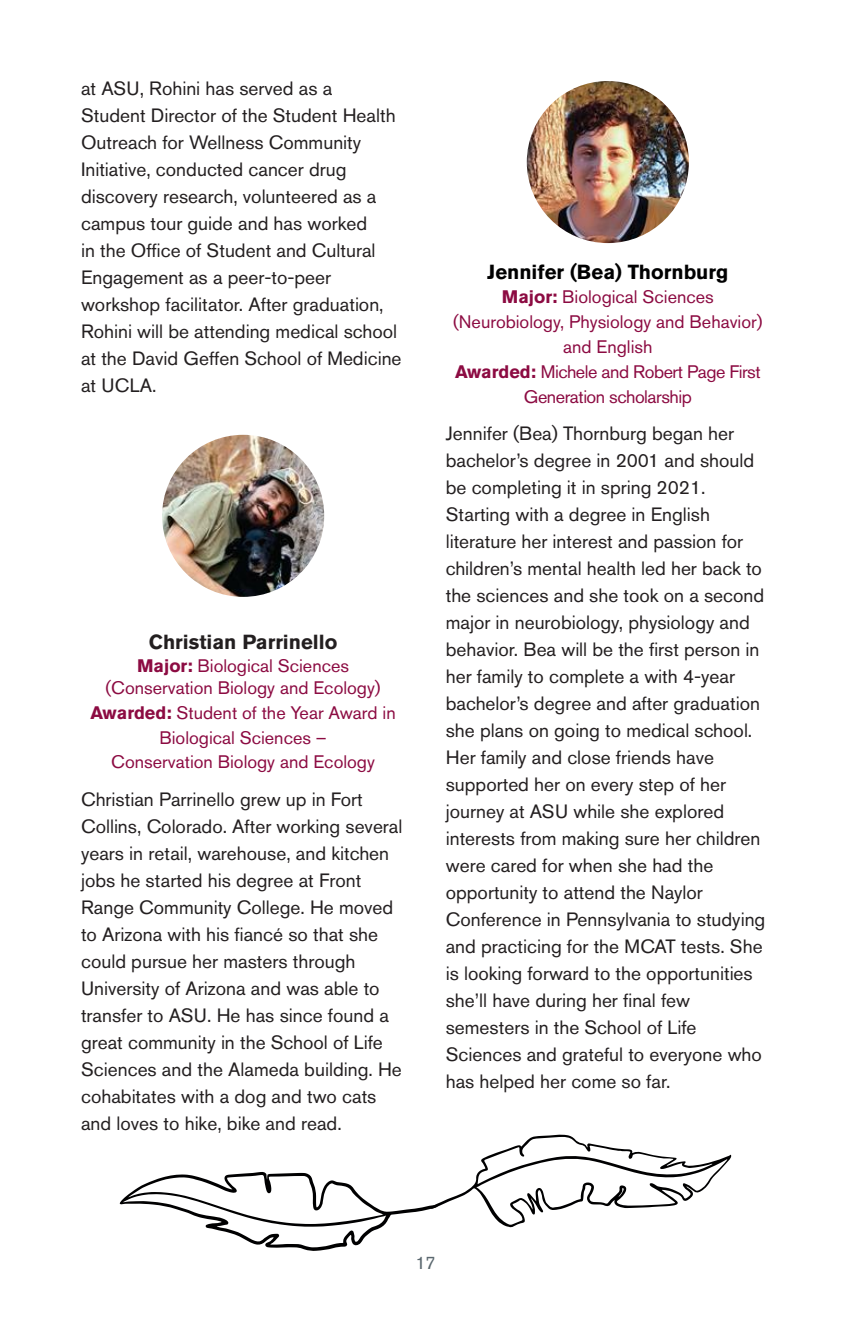
<style>
.page{position:relative;width:851px;height:1337px;background:#fff}
.page>*{position:absolute;margin:0;border:0;box-sizing:border-box;transform-origin:0 0}
._05_bio_text{font:700 20.25px "Akzidenz Grotesk Std";color:#000001}
._05_bio_text-2{font:700 20.25px "Akzidenz Grotesk Std";color:#231f20}
._05_bio_text_copy{font:19.12px/27px "Akzidenz Grotesk Std";color:#231f20}
._04_awarded{font:18px/24.8px "Akzidenz Grotesk Std";color:#8c0b42;text-align:center}
._03_major{font:18px/22.5px "Akzidenz Grotesk Std";color:#8c0b42;text-align:center}
._04_awarded-2{font:18px/24.8px "Akzidenz Grotesk Std";letter-spacing:-.025em;color:#8c0b42;text-align:center}
.t1{font:18px "Akzidenz Grotesk Std";color:#5a676e}
.s1{font-weight:700}
</style>
<div class="page">
<img style="left:162px;top:435px;width:162px;height:162px;border-radius:81px">
<img style="left:526px;top:81px;width:162px;height:162px;border-radius:81px">
<svg style="left:120px;top:1134px;width:611px;height:117px"></svg>
<p class="_05_bio_text_copy" style="left:81px;top:75px;width:322px">at ASU, Rohini has served as a Student Director of the Student Health Outreach for Wellness Community Initiative, conducted cancer drug discovery research, volunteered as a campus tour guide and has worked<br>in the Office of Student and Cultural Engagement as a peer-to-peer workshop facilitator. After graduation, Rohini will be attending medical school at the David Geffen School of Medicine at UCLA.</p>
<p class="_05_bio_text-2" style="left:149px;top:630px;width:190px">Christian Parrinello</p>
<p class="_03_major" style="left:106px;top:654px;width:276px"><span class="s1">Major:</span> Biological Sciences (Conservation Biology and Ecology)</p>
<p class="_04_awarded" style="left:91px;top:700px;width:306px"><span class="s1">Awarded:</span> Student of the Year Award in<br>Biological Sciences –</p>
<p class="_04_awarded" style="left:111px;top:749px;width:265px">Conservation Biology and Ecology</p>
<p class="_05_bio_text_copy" style="left:81px;top:785px;width:323px">Christian Parrinello grew up in Fort Collins, Colorado. After working several years in retail, warehouse, and kitchen jobs he started his degree at Front Range Community College. He moved to Arizona with his fiancé so that she could pursue her masters through University of Arizona and was able to transfer to ASU. He has since found a great community in the School of Life Sciences and the Alameda building. He cohabitates with a dog and two cats and loves to hike, bike and read.</p>
<p class="_05_bio_text" style="left:487px;top:260px;width:242px">Jennifer (Bea) Thornburg</p>
<p class="_04_awarded" style="left:453px;top:285px;width:311px"><span class="s1">Major:</span> Biological Sciences (Neurobiology, Physiology and Behavior) and English</p>
<p class="_04_awarded-2" style="left:455px;top:359px;width:307px"><span class="s1">Awarded:</span> Michele and Robert Page First<br>Generation scholarship</p>
<p class="_05_bio_text_copy" style="left:446px;top:419px;width:321px">Jennifer (Bea) Thornburg began her bachelor’s degree in 2001 and should be completing it in spring 2021.<br>Starting with a degree in English literature her interest and passion for children’s mental health led her back to the sciences and she took on a second major in neurobiology, physiology and behavior. Bea will be the first person in her family to complete a with 4-year bachelor’s degree and after graduation she plans on going to medical school.<br>Her family and close friends have supported her on every step of her journey at ASU while she explored interests from making sure her children were cared for when she had the opportunity to attend the Naylor Conference in Pennsylvania to studying and practicing for the MCAT tests. She is looking forward to the opportunities she’ll have during her final few semesters in the School of Life Sciences and grateful to everyone who has helped her come so far.</p>
<p class="t1" style="left:415px;top:1252px;width:22px">17</p>
</div>
